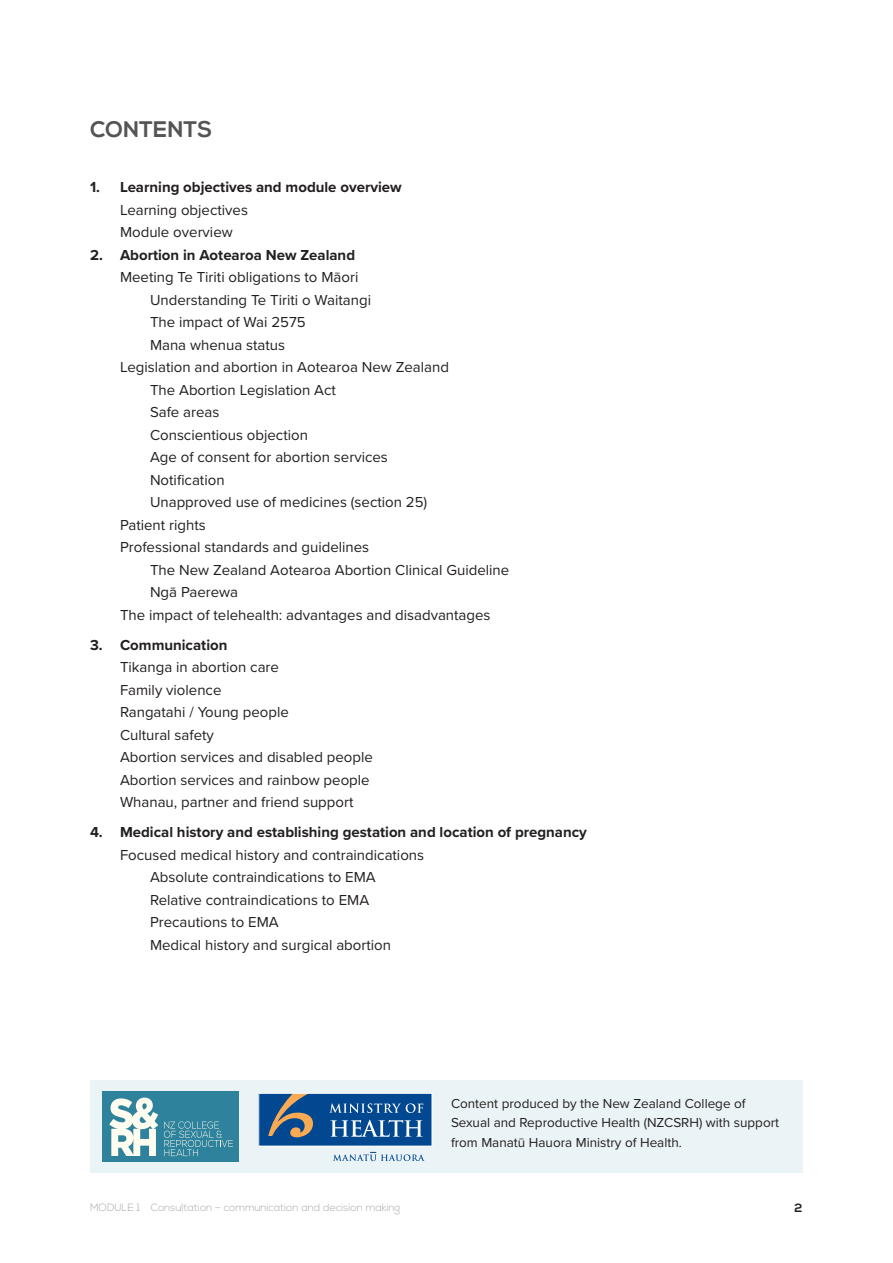
<style>
.page{position:relative;width:893px;height:1263px;background:#fff}
.page>*{position:absolute;margin:0;border:0;box-sizing:border-box;transform-origin:0 0}
.Heading_1{font:700 22.5px "Nexa";color:#545454}
.Body{font:15px "Proxima Nova";color:#231f20}
.Body-2{font:700 15px "Proxima Nova";color:#231f20}
.Body-3{font:13.5px/19.5px "Proxima Nova";color:#231f20}
.t1{font:700 12px "Nexa";color:#231f20}
.t2{font:300 10.5px "Nexa";color:#a8a9ad}
</style>
<div class="page">
<div style="left:90px;top:1081px;width:713px;height:92px;background:#eaf3f5"></div>
<div style="left:102px;top:1092px;width:136px;height:70px;background:#2e829c"></div>
<svg style="left:164px;top:1121px;width:69px;height:35px"></svg>
<svg style="left:109px;top:1097px;width:49px;height:59px"></svg>
<div style="left:259px;top:1093px;width:173px;height:53px;background:#014890"></div>
<svg style="left:268px;top:1095px;width:45px;height:42px"></svg>
<div style="left:258px;top:1093px;width:174px;height:53px;border:1px solid #fff"></div>
<svg style="left:330px;top:1120px;width:93px;height:17px"></svg>
<svg style="left:329px;top:1103px;width:94px;height:10px"></svg>
<svg style="left:333px;top:1152px;width:92px;height:9px"></svg>
<p class="Heading_1" style="left:90px;top:116px;width:124px">CONTENTS</p>
<p class="Body-2" style="left:90px;top:176px;width:313px">1. Learning objectives and module overview</p>
<p class="Body" style="left:120px;top:199px;width:130px">Learning objectives</p>
<p class="Body" style="left:120px;top:221px;width:114px">Module overview</p>
<p class="Body-2" style="left:90px;top:244px;width:267px">2. Abortion in Aotearoa New Zealand</p>
<p class="Body" style="left:120px;top:266px;width:240px">Meeting Te Tiriti obligations to Māori</p>
<p class="Body" style="left:150px;top:289px;width:223px">Understanding Te Tiriti o Waitangi</p>
<p class="Body" style="left:150px;top:311px;width:157px">The impact of Wai 2575</p>
<p class="Body" style="left:150px;top:334px;width:137px">Mana whenua status</p>
<p class="Body" style="left:120px;top:356px;width:331px">Legislation and abortion in Aotearoa New Zealand</p>
<p class="Body" style="left:150px;top:379px;width:187px">The Abortion Legislation Act</p>
<p class="Body" style="left:150px;top:401px;width:71px">Safe areas</p>
<p class="Body" style="left:150px;top:424px;width:160px">Conscientious objection</p>
<p class="Body" style="left:150px;top:446px;width:239px">Age of consent for abortion services</p>
<p class="Body" style="left:150px;top:469px;width:76px">Notification</p>
<p class="Body" style="left:150px;top:491px;width:279px">Unapproved use of medicines (section 25)</p>
<p class="Body" style="left:120px;top:514px;width:87px">Patient rights</p>
<p class="Body" style="left:120px;top:536px;width:251px">Professional standards and guidelines</p>
<p class="Body" style="left:150px;top:559px;width:361px">The New Zealand Aotearoa Abortion Clinical Guideline</p>
<p class="Body" style="left:150px;top:581px;width:90px">Ngā Paerewa</p>
<p class="Body" style="left:120px;top:604px;width:372px">The impact of telehealth: advantages and disadvantages</p>
<p class="Body-2" style="left:90px;top:634px;width:139px">3. Communication</p>
<p class="Body" style="left:120px;top:656px;width:160px">Tikanga in abortion care</p>
<p class="Body" style="left:120px;top:679px;width:103px">Family violence</p>
<p class="Body" style="left:120px;top:701px;width:170px">Rangatahi / Young people</p>
<p class="Body" style="left:120px;top:724px;width:95px">Cultural safety</p>
<p class="Body" style="left:120px;top:746px;width:254px">Abortion services and disabled people</p>
<p class="Body" style="left:120px;top:769px;width:251px">Abortion services and rainbow people</p>
<p class="Body" style="left:120px;top:791px;width:235px">Whanau, partner and friend support</p>
<p class="Body-2" style="left:90px;top:821px;width:498px">4. Medical history and establishing gestation and location of pregnancy</p>
<p class="Body" style="left:120px;top:844px;width:306px">Focused medical history and contraindications</p>
<p class="Body" style="left:150px;top:866px;width:227px">Absolute contraindications to EMA</p>
<p class="Body" style="left:150px;top:889px;width:221px">Relative contraindications to EMA</p>
<p class="Body" style="left:150px;top:911px;width:130px">Precautions to EMA</p>
<p class="Body" style="left:150px;top:934px;width:243px">Medical history and surgical abortion</p>
<p class="Body-3" style="left:451px;top:1093px;width:330px">Content produced by the New Zealand College of<br>Sexual and Reproductive Health (NZCSRH) with support from Manatū Hauora Ministry of Health.</p>
<p class="t2" style="left:90px;top:1201px;width:312px">MODULE 1 Consultation – communication and decision making</p>
<p class="t1" style="left:794px;top:1201px;width:9px">2</p>
</div>
